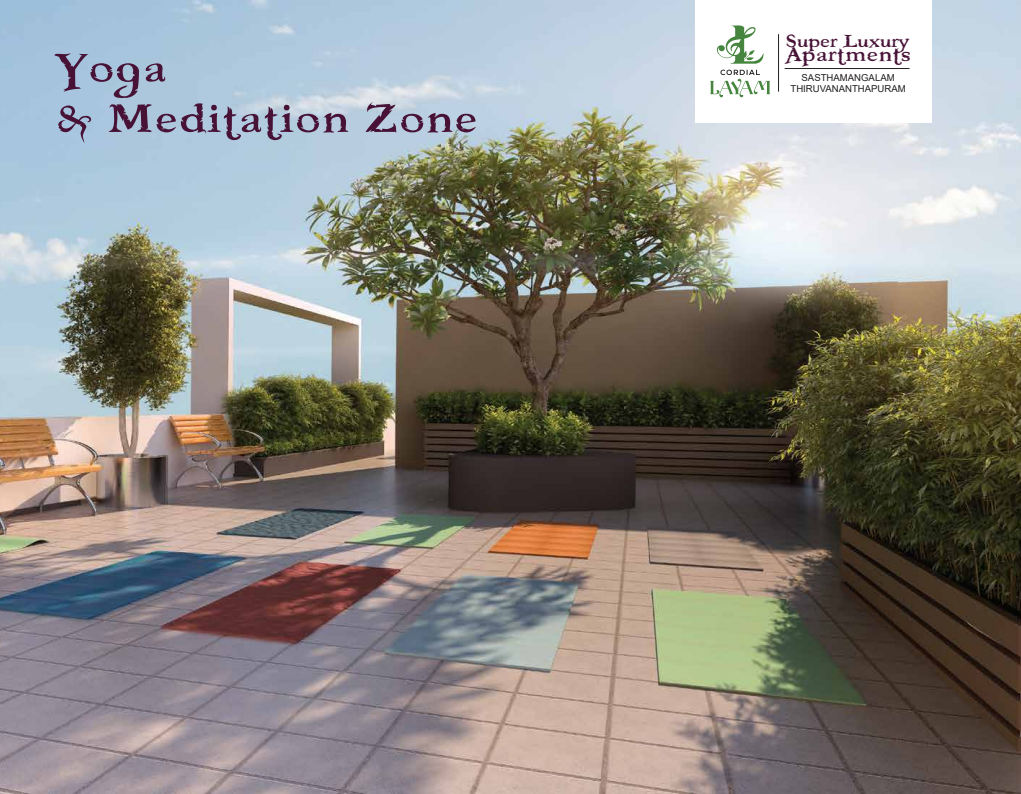
<style>
.page{position:relative;width:1021px;height:794px;background:#fff}
.page>*{position:absolute;margin:0;border:0;box-sizing:border-box;transform-origin:0 0}
.t1{font:58.9px/50.5px "Booter Five Zero";letter-spacing:.02em;color:#471236}
.t2{font:29.1px "Booter Five Zero";letter-spacing:.02em;color:#471236}
.t3{font:25.6px "Booter Five Zero";color:#471236}
.t4{font:9.6px/11px "Arial";color:#231f20;text-align:center}
</style>
<div class="page">
<img style="left:0;top:0;width:1020px;height:794px">
<div style="left:695px;top:0;width:236px;height:123px;background:#fff"></div>
<svg style="left:710px;top:25px;width:60px;height:72px"></svg>
<hr style="left:778px;top:34px;width:1px;height:58px;background:#231f20">
<hr style="left:784px;top:68px;width:125px;height:1px;background:#231f20">
<h1 class="t1" style="left:55px;top:43px;width:424px">Yoga<br>&amp; Meditation Zone</h1>
<h1 class="t1" style="left:7px;top:94px;width:256px">tation Zone</h1>
<h3 class="t3" style="left:785px;top:28px;width:125px">Super Luxury</h3>
<h2 class="t2" style="left:785px;top:40px;width:127px">Apartments</h2>
<p class="t4" style="left:790px;top:72px;width:117px">SASTHAMANGALAM<br>THIRUVANANTHAPURAM</p>
</div>
